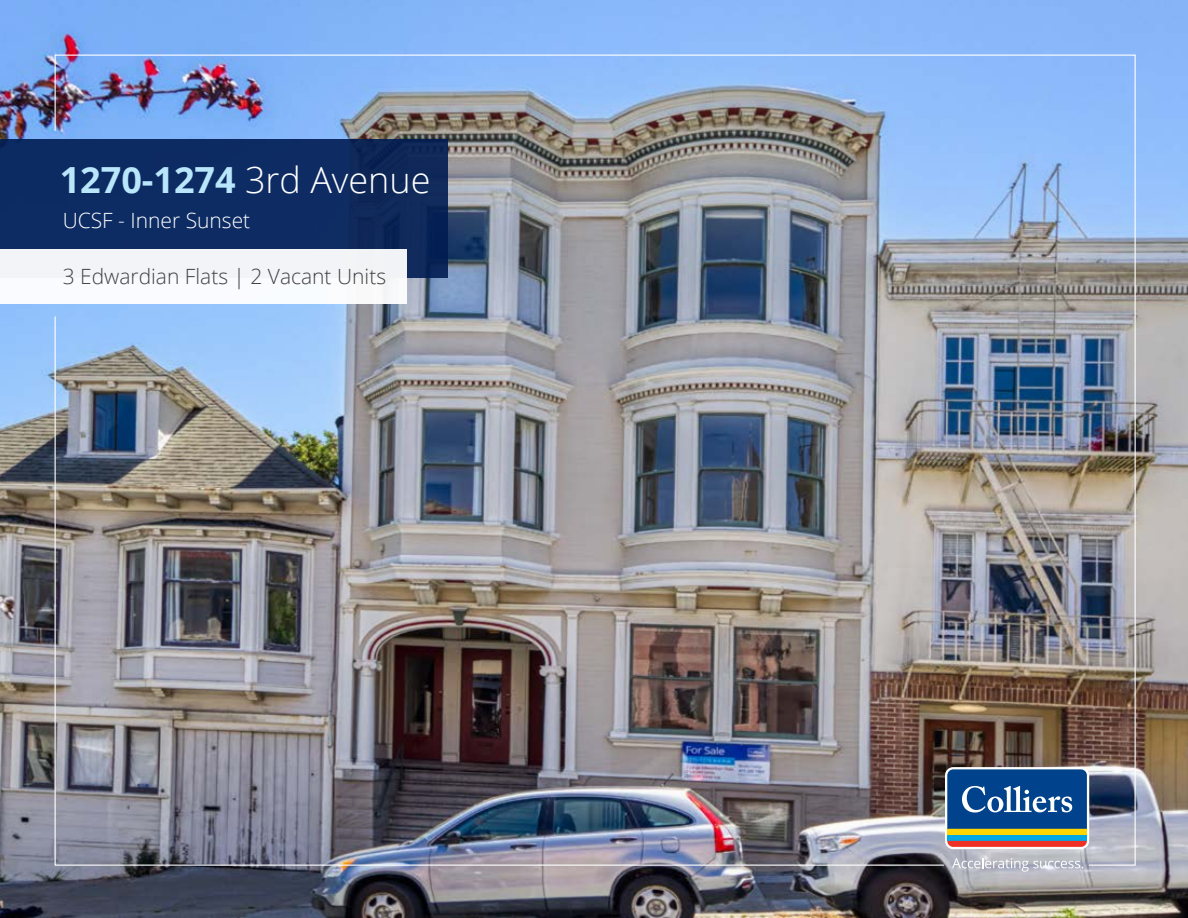
<style>
.page{position:relative;width:1188px;height:918px;background:#fff}
.page>*{position:absolute;margin:0;border:0;box-sizing:border-box;transform-origin:0 0}
.t1{font:700 36px "Open Sans";color:#b9e6fa}
.t2{font:300 21px "Open Sans";color:#414042}
.t3{font:300 21px "Open Sans";color:#fff}
.s1{font-weight:300;color:#fff}
</style>
<div class="page">
<img style="left:0;top:0;width:1188px;height:918px">
<div style="left:0;top:140px;width:447px;height:138px;background:#0d2b63"></div>
<div style="left:0;top:249px;width:406px;height:54px;background:#f2f4f7"></div>
<svg style="left:952px;top:866px;width:131px;height:6px"></svg>
<img style="left:54px;top:54px;width:1082px;height:812px">
<img style="left:54px;top:315px;width:891px;height:551px">
<h1 class="t1" style="left:60px;top:154px;width:372px">1270-1274 <span class="s1">3rd Avenue</span></h1>
<p class="t3" style="left:63px;top:206px;width:189px">UCSF - Inner Sunset</p>
<p class="t2" style="left:63px;top:262px;width:325px">3 Edwardian Flats | 2 Vacant Units</p>
</div>
